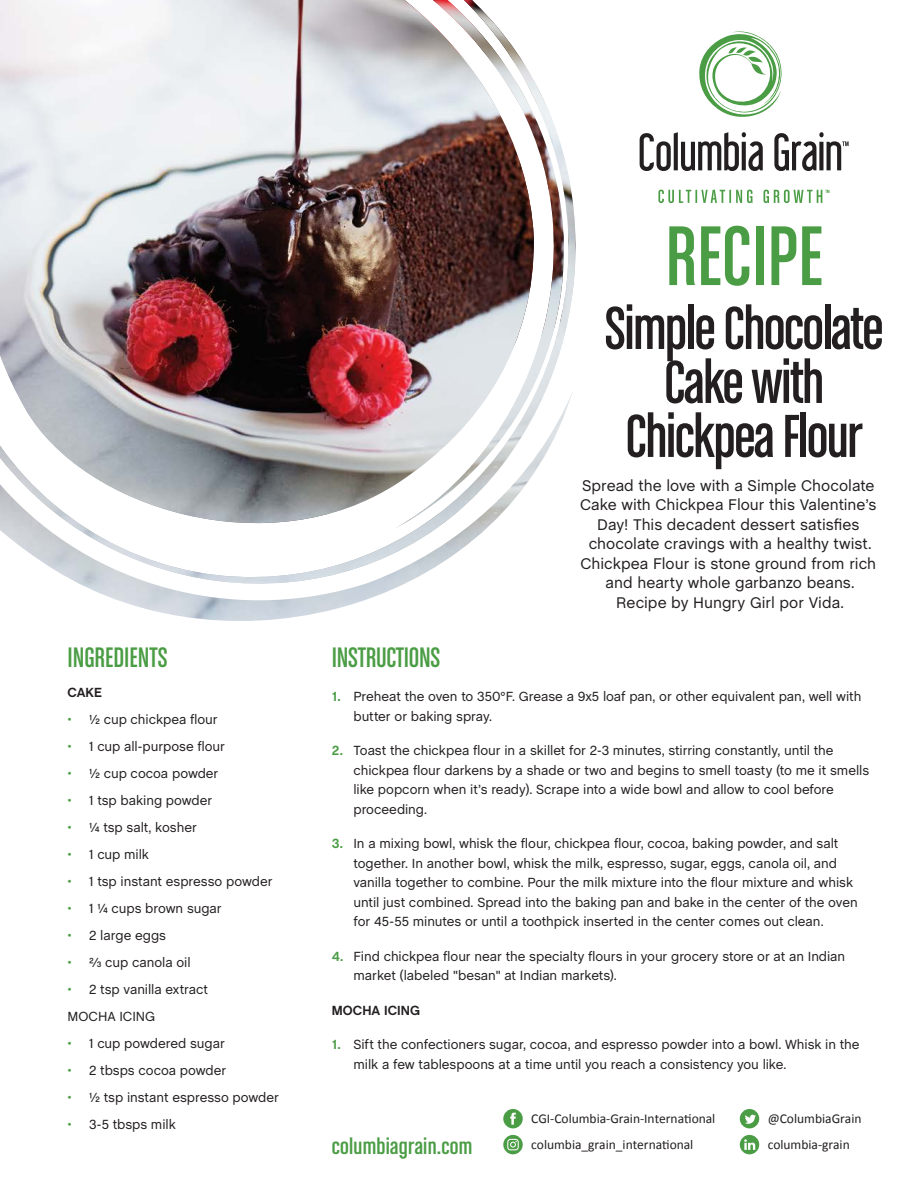
<style>
.page{position:relative;width:918px;height:1188px;background:#fff}
.page>*{position:absolute;margin:0;border:0;box-sizing:border-box;transform-origin:0 0}
.t1{font:90px "Chalet Comprime Cologne Sixty";color:#4b9d45}
.t2{font:64.5px/54px "Chalet Comprime Cologne Sixty";letter-spacing:-.02em;color:#231f20;text-align:center}
.t3{font:30px "Chalet Comprime Cologne Sixty";letter-spacing:-.01em;color:#4b9d45}
.t4{font:24px "Chalet Comprime Cologne Sixty";letter-spacing:.01em;color:#4b9d45;scale:1.1 1}
.t5{font:15.75px/19.5px "Chalet";color:#231f20;text-align:center}
.t6{font:13.5px/19.5px "Chalet";letter-spacing:-.005em;color:#231f20}
.t7{font:13.5px "Calibri";color:#231f20}
.t8{font:700 13.5px "Chalet";color:#231f20}
.s1{color:#4b9d45}
.s2{font-weight:700;color:#4b9d45}
</style>
<div class="page">
<svg style="left:699px;top:31px;width:83px;height:86px"></svg>
<svg style="left:640px;top:132px;width:209px;height:39px"></svg>
<svg style="left:658px;top:190px;width:171px;height:13px"></svg>
<img style="left:78px;top:583px;width:328px;height:38px">
<img style="left:0;top:0;width:576px;height:583px">
<svg style="left:503px;top:1109px;width:20px;height:19px"></svg>
<svg style="left:740px;top:1109px;width:19px;height:19px"></svg>
<svg style="left:503px;top:1135px;width:20px;height:19px"></svg>
<svg style="left:740px;top:1135px;width:19px;height:19px"></svg>
<h3 class="t3" style="left:68px;top:641px;width:102px">INGREDIENTS</h3>
<p class="t8" style="left:68px;top:684px;width:36px">CAKE</p>
<p class="t6" style="left:68px;top:710px;width:152px"><span class="s1">•</span> ½ cup chickpea flour</p>
<p class="t6" style="left:68px;top:737px;width:159px"><span class="s1">•</span> 1 cup all-purpose flour</p>
<p class="t6" style="left:68px;top:764px;width:153px"><span class="s1">•</span> ½ cup cocoa powder</p>
<p class="t6" style="left:68px;top:791px;width:146px"><span class="s1">•</span> 1 tsp baking powder</p>
<p class="t6" style="left:68px;top:818px;width:131px"><span class="s1">•</span> ¼ tsp salt, kosher</p>
<p class="t6" style="left:68px;top:845px;width:83px"><span class="s1">•</span> 1 cup milk</p>
<p class="t6" style="left:68px;top:872px;width:207px"><span class="s1">•</span> 1 tsp instant espresso powder</p>
<p class="t6" style="left:68px;top:899px;width:156px"><span class="s1">•</span> 1 ¼ cups brown sugar</p>
<p class="t6" style="left:68px;top:926px;width:100px"><span class="s1">•</span> 2 large eggs</p>
<p class="t6" style="left:68px;top:953px;width:125px"><span class="s1">•</span> ⅔ cup canola oil</p>
<p class="t6" style="left:68px;top:976px;width:142px;line-height:27px"><span class="s1">•</span> 2 tsp vanilla extract<br>MOCHA ICING</p>
<p class="t6" style="left:68px;top:1034px;width:159px"><span class="s1">•</span> 1 cup powdered sugar</p>
<p class="t6" style="left:68px;top:1061px;width:160px"><span class="s1">•</span> 2 tbsps cocoa powder</p>
<p class="t6" style="left:68px;top:1088px;width:213px"><span class="s1">•</span> ½ tsp instant espresso powder</p>
<p class="t6" style="left:68px;top:1115px;width:110px"><span class="s1">•</span> 3-5 tbsps milk</p>
<h1 class="t1" style="left:665px;top:206px;width:159px">RECIPE</h1>
<h2 class="t2" style="left:605px;top:300px;width:280px">Simple Chocolate<br>Cake with<br>Chickpea Flour</h2>
<p class="t5" style="left:580px;top:476px;width:298px">Spread the love with a Simple Chocolate Cake with Chickpea Flour this Valentine’s Day! This decadent dessert satisfies chocolate cravings with a healthy twist.<br>Chickpea Flour is stone ground from rich and hearty whole garbanzo beans.<br>Recipe by Hungry Girl por Vida.</p>
<h3 class="t3" style="left:332px;top:641px;width:110px">INSTRUCTIONS</h3>
<p class="t6" style="left:353px;top:687px;width:509px;text-indent:-22px"><span class="s2">1.</span> Preheat the oven to 350°F. Grease a 9x5 loaf pan, or other equivalent pan, well with butter or baking spray.</p>
<p class="t6" style="left:353px;top:741px;width:517px;text-indent:-22px"><span class="s2">2.</span> Toast the chickpea flour in a skillet for 2-3 minutes, stirring constantly, until the chickpea flour darkens by a shade or two and begins to smell toasty (to me it smells like popcorn when it’s ready). Scrape into a wide bowl and allow to cool before proceeding.</p>
<p class="t6" style="left:353px;top:834px;width:506px;text-indent:-22px"><span class="s2">3.</span> In a mixing bowl, whisk the flour, chickpea flour, cocoa, baking powder, and salt together. In another bowl, whisk the milk, espresso, sugar, eggs, canola oil, and vanilla together to combine. Pour the milk mixture into the flour mixture and whisk until just combined. Spread into the baking pan and bake in the center of the oven for 45-55 minutes or until a toothpick inserted in the center comes out clean.</p>
<p class="t6" style="left:353px;top:947px;width:493px;text-indent:-22px"><span class="s2">4.</span> Find chickpea flour near the specialty flours in your grocery store or at an Indian market (labeled "besan" at Indian markets).</p>
<p class="t8" style="left:332px;top:1002px;width:90px">MOCHA ICING</p>
<p class="t6" style="left:353px;top:1035px;width:508px;text-indent:-22px"><span class="s2">1.</span> Sift the confectioners sugar, cocoa, and espresso powder into a bowl. Whisk in the milk a few tablespoons at a time until you reach a consistency you like.</p>
<h3 class="t4" style="left:332px;top:1133px;width:129px">columbiagrain.com</h3>
<p class="t7" style="left:531px;top:1111px;width:186px">CGI-Columbia-Grain-International</p>
<p class="t7" style="left:768px;top:1111px;width:95px">@ColumbiaGrain</p>
<p class="t7" style="left:531px;top:1136px;width:164px">columbia_grain_international</p>
<p class="t7" style="left:768px;top:1136px;width:84px">columbia-grain</p>
</div>
